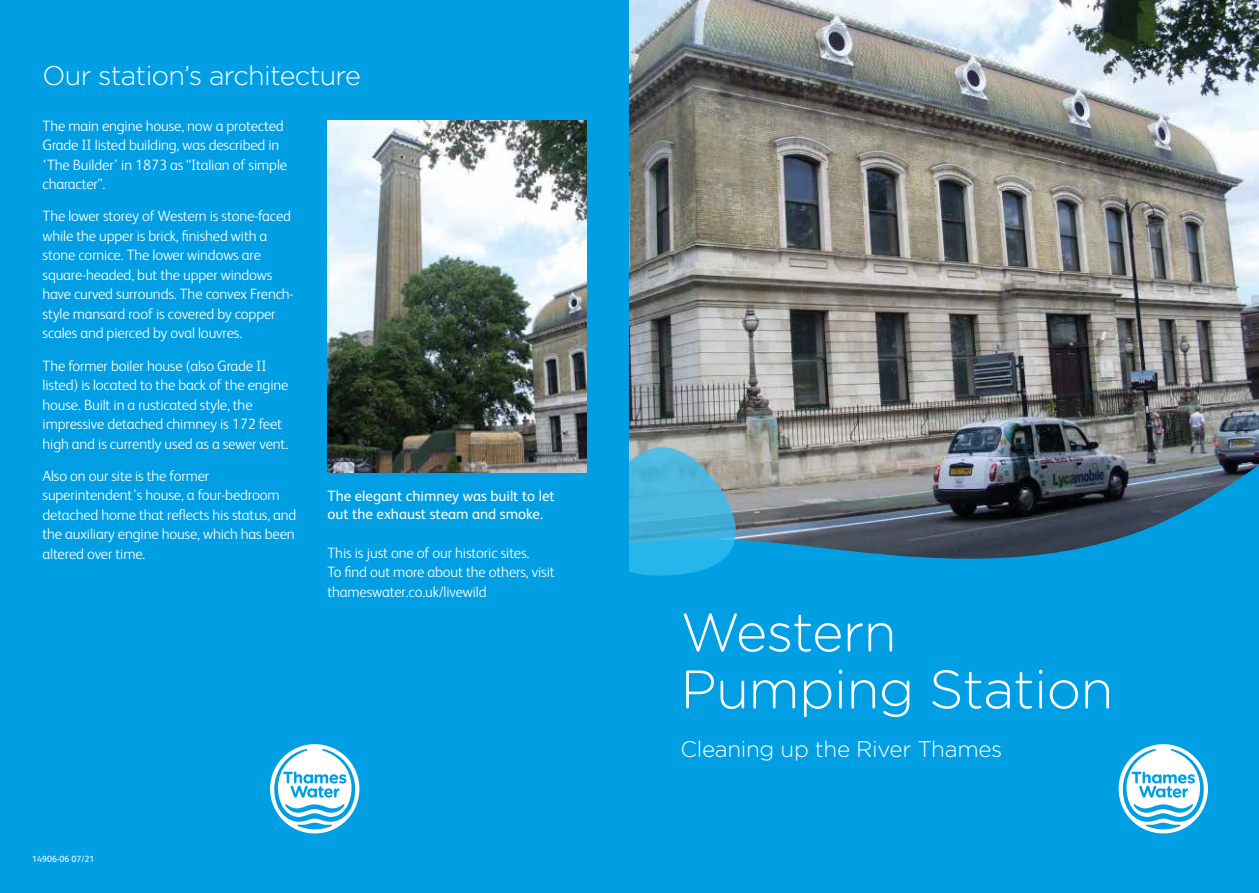
<style>
.page{position:relative;width:1259px;height:893px;background:#fff}
.page>*{position:absolute;margin:0;border:0;box-sizing:border-box;transform-origin:0 0}
.t1{font:300 54px/57px "Gotham Rounded";letter-spacing:-.015em;color:#fff}
.t2{font:300 27px "Gotham Rounded";letter-spacing:-.025em;color:#fff}
.t3{font:300 22.5px "Gotham Rounded";letter-spacing:-.015em;color:#fff}
.t4{font:300 15px/19.5px "FS Albert";letter-spacing:-.01em;color:#fff}
.t5{font:15px/18px "FS Albert";color:#fff}
.t6{font:9px "FS Albert";color:#fff}
</style>
<div class="page">
<div style="left:0;top:0;width:629px;height:893px;background:#009fe3"></div>
<img style="left:327px;top:120px;width:260px;height:352px">
<img style="left:629px;top:0;width:630px;height:359px">
<svg style="left:629px;top:359px;width:630px;height:534px;background:#2390bf"></svg>
<svg style="left:270px;top:744px;width:89px;height:89px"></svg>
<svg style="left:1118px;top:744px;width:90px;height:89px"></svg>
<svg style="left:629px;top:428px;width:134px;height:158px;background:#54a8c7"></svg>
<h2 class="t2" style="left:43px;top:58px;width:320px">Our station’s architecture</h2>
<p class="t4" style="left:43px;top:115px;width:246px">The main engine house, now a protected Grade II listed building, was described in ‘The Builder’ in 1873 as “Italian of simple character”.</p>
<p class="t4" style="left:43px;top:206px;width:253px">The lower storey of Western is stone-faced while the upper is brick, finished with a stone cornice. The lower windows are square-headed, but the upper windows have curved surrounds. The convex French&shy;style mansard roof is covered by copper scales and pierced by oval louvres.</p>
<p class="t4" style="left:43px;top:355px;width:247px">The former boiler house (also Grade II listed) is located to the back of the engine house. Built in a rusticated style, the impressive detached chimney is 172 feet high and is currently used as a sewer vent.</p>
<p class="t4" style="left:43px;top:465px;width:255px">Also on our site is the former superintendent’s house, a four-bedroom detached home that reflects his status, and the auxiliary engine house, which has been altered over time.</p>
<p class="t5" style="left:327px;top:486px;width:229px">The elegant chimney was built to let out the exhaust steam and smoke.</p>
<p class="t4" style="left:327px;top:542px;width:229px">This is just one of our historic sites.<br>To find out more about the others, visit thameswater.co.uk/livewild</p>
<p class="t6" style="left:32px;top:853px;width:63px">14906-06 07/21</p>
<h1 class="t1" style="left:680px;top:601px;width:434px">Western<br>Pumping Station</h1>
<h3 class="t3" style="left:680px;top:733px;width:323px">Cleaning up the River Thames</h3>
</div>
